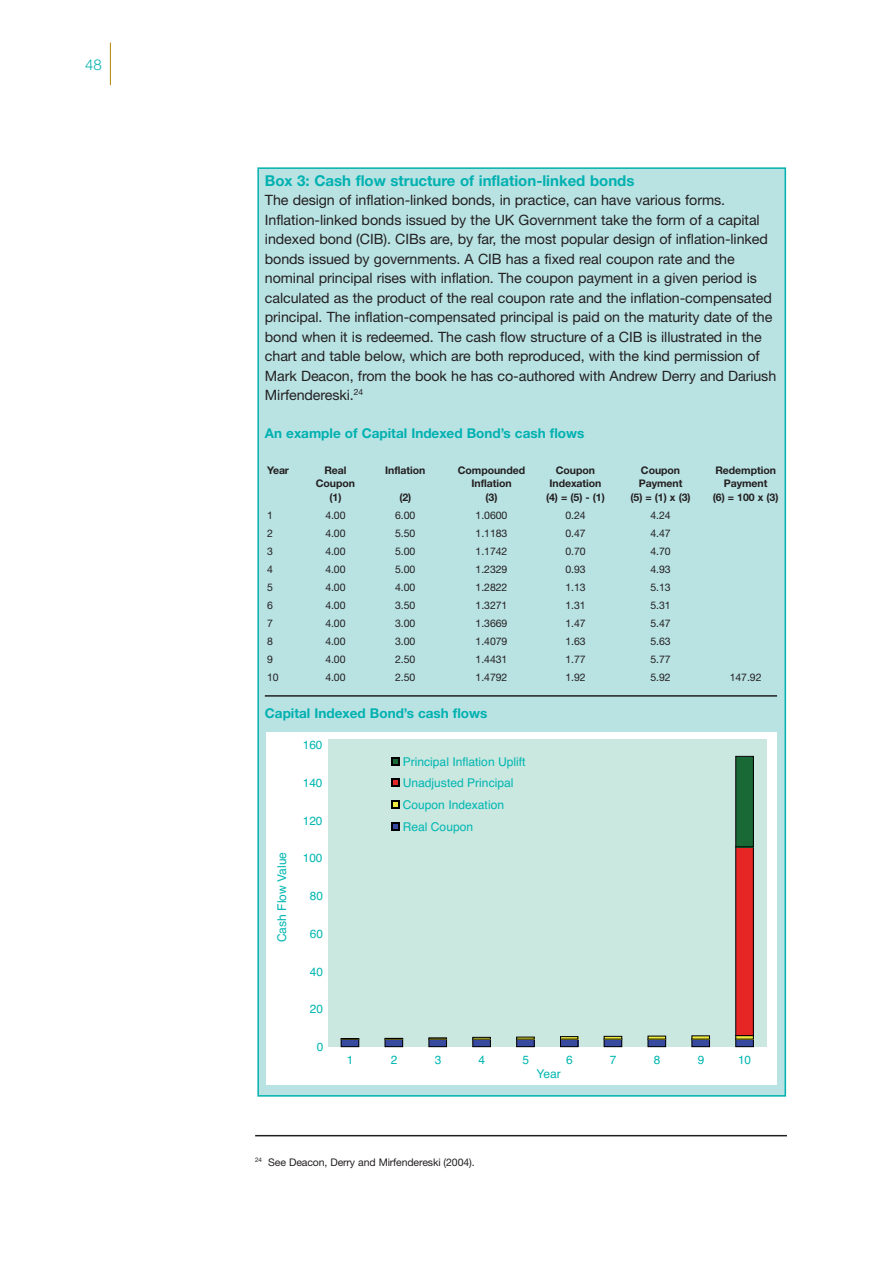
<style>
.page{position:relative;width:893px;height:1263px;background:#fff}
.page>*{position:absolute;margin:0;border:0;box-sizing:border-box;transform-origin:0 0}
.t1{font:700 15px "Helvetica Neue";color:#00b1b0}
.t2{font:300 15px "Helvetica Neue";color:#00b1b0}
.t3{font:14.25px/19.5px "Helvetica Neue";letter-spacing:-.005em;color:#231f20}
.t4{font:700 13.5px "Helvetica Neue";color:#00b1b0}
.t5{font:12.15px/21.6px "Helvetica";color:#00b7b1}
.t6{font:11.85px "Helvetica";color:#00b7b1}
.t7{font:10.5px "Helvetica Neue";letter-spacing:-.005em;color:#231f20}
.t8{font:700 10.5px "Helvetica Neue";letter-spacing:-.005em;color:#231f20}
</style>
<div class="page">
<div style="left:258px;top:168px;width:527px;height:928px;background:#b9e2e3"></div>
<hr style="left:110px;top:43px;width:1px;height:42px;background:#b28705">
<div style="left:266px;top:732px;width:510px;height:353px;background:#fff"></div>
<div style="left:328px;top:740px;width:439px;height:307px;background:#cae7e0"></div>
<div style="left:341px;top:1040px;width:18px;height:7px;background:#384a9f"></div>
<div style="left:340px;top:1039px;width:19px;height:8px;border:1px solid #000"></div>
<div style="left:385px;top:1040px;width:18px;height:7px;background:#384a9f"></div>
<div style="left:384px;top:1039px;width:19px;height:8px;border:1px solid #000"></div>
<div style="left:429px;top:1040px;width:18px;height:7px;background:#384a9f"></div>
<div style="left:428px;top:1039px;width:19px;height:8px;border:1px solid #000"></div>
<div style="left:473px;top:1040px;width:18px;height:7px;background:#384a9f"></div>
<div style="left:472px;top:1039px;width:19px;height:8px;border:1px solid #000"></div>
<div style="left:517px;top:1040px;width:17px;height:7px;background:#384a9f"></div>
<div style="left:516px;top:1039px;width:18px;height:8px;border:1px solid #000"></div>
<div style="left:561px;top:1040px;width:17px;height:7px;background:#384a9f"></div>
<div style="left:560px;top:1039px;width:18px;height:8px;border:1px solid #000"></div>
<div style="left:604px;top:1040px;width:18px;height:7px;background:#384a9f"></div>
<div style="left:603px;top:1039px;width:19px;height:8px;border:1px solid #000"></div>
<div style="left:648px;top:1040px;width:18px;height:7px;background:#384a9f"></div>
<div style="left:647px;top:1039px;width:19px;height:8px;border:1px solid #000"></div>
<div style="left:692px;top:1040px;width:18px;height:7px;background:#384a9f"></div>
<div style="left:691px;top:1039px;width:19px;height:8px;border:1px solid #000"></div>
<div style="left:736px;top:1040px;width:17px;height:7px;background:#384a9f"></div>
<div style="left:735px;top:1039px;width:18px;height:8px;border:1px solid #000"></div>
<svg style="left:340px;top:1038px;width:19px;height:2px"></svg>
<svg style="left:384px;top:1038px;width:19px;height:2px"></svg>
<div style="left:428px;top:1037px;width:19px;height:3px;border:1px solid #000"></div>
<div style="left:472px;top:1037px;width:19px;height:3px;border:1px solid #000"></div>
<div style="left:560px;top:1036px;width:18px;height:4px;border:1px solid #000"></div>
<div style="left:603px;top:1036px;width:19px;height:4px;border:1px solid #000"></div>
<svg style="left:692px;top:1036px;width:18px;height:4px"></svg>
<svg style="left:736px;top:1036px;width:17px;height:4px"></svg>
<div style="left:736px;top:847px;width:17px;height:189px;background:#e52624"></div>
<div style="left:735px;top:846px;width:18px;height:190px;border:1px solid #000"></div>
<div style="left:736px;top:757px;width:17px;height:90px;background:#186936"></div>
<div style="left:735px;top:756px;width:18px;height:91px;border:1px solid #000"></div>
<svg style="left:391px;top:758px;width:8px;height:8px"></svg>
<svg style="left:391px;top:779px;width:8px;height:8px"></svg>
<svg style="left:391px;top:800px;width:8px;height:9px"></svg>
<svg style="left:391px;top:823px;width:8px;height:8px"></svg>
<hr style="left:255px;top:1135px;width:532px;height:1px;background:#231f20">
<hr style="left:265px;top:695px;width:512px;height:2px;background:#231f20">
<p class="t2" style="left:85px;top:60px;width:18px">48</p>
<p class="t1" style="left:265px;top:175px;width:371px">Box 3: Cash flow structure of inflation-linked bonds</p>
<p class="t3" style="left:265px;top:192px;width:513px">The design of inflation-linked bonds, in practice, can have various forms.<br>Inflation-linked bonds issued by the UK Government take the form of a capital indexed bond (CIB). CIBs are, by far, the most popular design of inflation-linked bonds issued by governments. A CIB has a fixed real coupon rate and the nominal principal rises with inflation. The coupon payment in a given period is calculated as the product of the real coupon rate and the inflation-compensated principal. The inflation-compensated principal is paid on the maturity date of the bond when it is redeemed. The cash flow structure of a CIB is illustrated in the chart and table below, which are both reproduced, with the kind permission of Mark Deacon, from the book he has co-authored with Andrew Derry and Dariush Mirfendereski.<sup>24</sup></p>
<p class="t4" style="left:265px;top:428px;width:321px">An example of Capital Indexed Bond’s cash flows</p>
<p class="t8" style="left:267px;top:466px;width:23px">Year</p>
<p class="t8" style="left:324px;top:466px;width:24px">Real</p>
<p class="t8" style="left:385px;top:466px;width:42px">Inflation</p>
<p class="t8" style="left:458px;top:466px;width:69px">Compounded</p>
<p class="t8" style="left:556px;top:466px;width:41px">Coupon</p>
<p class="t8" style="left:641px;top:466px;width:41px">Coupon</p>
<p class="t8" style="left:715px;top:466px;width:62px">Redemption</p>
<p class="t8" style="left:316px;top:480px;width:41px">Coupon</p>
<p class="t8" style="left:471px;top:480px;width:42px">Inflation</p>
<p class="t8" style="left:549px;top:480px;width:53px">Indexation</p>
<p class="t8" style="left:638px;top:480px;width:45px">Payment</p>
<p class="t8" style="left:723px;top:480px;width:45px">Payment</p>
<p class="t8" style="left:329px;top:493px;width:13px">(1)</p>
<p class="t8" style="left:399px;top:493px;width:13px">(2)</p>
<p class="t8" style="left:485px;top:493px;width:13px">(3)</p>
<p class="t8" style="left:546px;top:493px;width:60px">(4) = (5) - (1)</p>
<p class="t8" style="left:630px;top:493px;width:62px">(5) = (1) x (3)</p>
<p class="t8" style="left:712px;top:493px;width:67px">(6) = 100 x (3)</p>
<p class="t7" style="left:267px;top:511px;width:7px">1</p>
<p class="t7" style="left:325px;top:511px;width:22px">4.00</p>
<p class="t7" style="left:395px;top:511px;width:22px">6.00</p>
<p class="t7" style="left:475px;top:511px;width:33px">1.0600</p>
<p class="t7" style="left:565px;top:511px;width:22px">0.24</p>
<p class="t7" style="left:650px;top:511px;width:22px">4.24</p>
<p class="t7" style="left:267px;top:529px;width:7px">2</p>
<p class="t7" style="left:325px;top:529px;width:22px">4.00</p>
<p class="t7" style="left:395px;top:529px;width:22px">5.50</p>
<p class="t7" style="left:475px;top:529px;width:33px">1.1183</p>
<p class="t7" style="left:565px;top:529px;width:22px">0.47</p>
<p class="t7" style="left:650px;top:529px;width:22px">4.47</p>
<p class="t7" style="left:267px;top:547px;width:7px">3</p>
<p class="t7" style="left:325px;top:547px;width:22px">4.00</p>
<p class="t7" style="left:395px;top:547px;width:22px">5.00</p>
<p class="t7" style="left:475px;top:547px;width:33px">1.1742</p>
<p class="t7" style="left:565px;top:547px;width:22px">0.70</p>
<p class="t7" style="left:650px;top:547px;width:22px">4.70</p>
<p class="t7" style="left:267px;top:565px;width:7px">4</p>
<p class="t7" style="left:325px;top:565px;width:22px">4.00</p>
<p class="t7" style="left:395px;top:565px;width:22px">5.00</p>
<p class="t7" style="left:475px;top:565px;width:33px">1.2329</p>
<p class="t7" style="left:565px;top:565px;width:22px">0.93</p>
<p class="t7" style="left:650px;top:565px;width:22px">4.93</p>
<p class="t7" style="left:267px;top:583px;width:7px">5</p>
<p class="t7" style="left:325px;top:583px;width:22px">4.00</p>
<p class="t7" style="left:395px;top:583px;width:22px">4.00</p>
<p class="t7" style="left:475px;top:583px;width:33px">1.2822</p>
<p class="t7" style="left:565px;top:583px;width:22px">1.13</p>
<p class="t7" style="left:650px;top:583px;width:22px">5.13</p>
<p class="t7" style="left:267px;top:601px;width:7px">6</p>
<p class="t7" style="left:325px;top:601px;width:22px">4.00</p>
<p class="t7" style="left:395px;top:601px;width:22px">3.50</p>
<p class="t7" style="left:475px;top:601px;width:33px">1.3271</p>
<p class="t7" style="left:565px;top:601px;width:22px">1.31</p>
<p class="t7" style="left:650px;top:601px;width:22px">5.31</p>
<p class="t7" style="left:267px;top:619px;width:7px">7</p>
<p class="t7" style="left:325px;top:619px;width:22px">4.00</p>
<p class="t7" style="left:395px;top:619px;width:22px">3.00</p>
<p class="t7" style="left:475px;top:619px;width:33px">1.3669</p>
<p class="t7" style="left:565px;top:619px;width:22px">1.47</p>
<p class="t7" style="left:650px;top:619px;width:22px">5.47</p>
<p class="t7" style="left:267px;top:637px;width:7px">8</p>
<p class="t7" style="left:325px;top:637px;width:22px">4.00</p>
<p class="t7" style="left:395px;top:637px;width:22px">3.00</p>
<p class="t7" style="left:475px;top:637px;width:33px">1.4079</p>
<p class="t7" style="left:565px;top:637px;width:22px">1.63</p>
<p class="t7" style="left:650px;top:637px;width:22px">5.63</p>
<p class="t7" style="left:267px;top:655px;width:7px">9</p>
<p class="t7" style="left:325px;top:655px;width:22px">4.00</p>
<p class="t7" style="left:395px;top:655px;width:22px">2.50</p>
<p class="t7" style="left:475px;top:655px;width:33px">1.4431</p>
<p class="t7" style="left:565px;top:655px;width:22px">1.77</p>
<p class="t7" style="left:650px;top:655px;width:22px">5.77</p>
<p class="t7" style="left:267px;top:673px;width:13px">10</p>
<p class="t7" style="left:325px;top:673px;width:22px">4.00</p>
<p class="t7" style="left:395px;top:673px;width:22px">2.50</p>
<p class="t7" style="left:475px;top:673px;width:33px">1.4792</p>
<p class="t7" style="left:565px;top:673px;width:22px">1.92</p>
<p class="t7" style="left:650px;top:673px;width:22px">5.92</p>
<p class="t7" style="left:729px;top:673px;width:33px">147.92</p>
<p class="t4" style="left:265px;top:708px;width:224px">Capital Indexed Bond’s cash flows</p>
<p class="t5" style="left:272px;top:942px;width:92px;rotate:-90deg">Cash Flow Value</p>
<p class="t6" style="left:303px;top:741px;width:21px">160</p>
<p class="t6" style="left:303px;top:778px;width:21px">140</p>
<p class="t6" style="left:303px;top:816px;width:21px">120</p>
<p class="t6" style="left:303px;top:854px;width:21px">100</p>
<p class="t6" style="left:310px;top:892px;width:15px">80</p>
<p class="t6" style="left:310px;top:929px;width:15px">60</p>
<p class="t6" style="left:310px;top:967px;width:15px">40</p>
<p class="t6" style="left:310px;top:1005px;width:15px">20</p>
<p class="t6" style="left:317px;top:1042px;width:8px">0</p>
<p class="t5" style="left:402px;top:752px;width:124px">Principal Inflation Uplift<br>Unadjusted Principal<br>Coupon Indexation<br>Real Coupon</p>
<p class="t6" style="left:347px;top:1055px;width:8px">1</p>
<p class="t6" style="left:391px;top:1055px;width:8px">2</p>
<p class="t6" style="left:434px;top:1055px;width:8px">3</p>
<p class="t6" style="left:478px;top:1055px;width:8px">4</p>
<p class="t6" style="left:522px;top:1055px;width:8px">5</p>
<p class="t6" style="left:566px;top:1055px;width:8px">6</p>
<p class="t6" style="left:610px;top:1055px;width:8px">7</p>
<p class="t6" style="left:653px;top:1055px;width:8px">8</p>
<p class="t6" style="left:697px;top:1055px;width:8px">9</p>
<p class="t6" style="left:738px;top:1055px;width:15px">10</p>
<p class="t5" style="left:536px;top:1065px;width:26px">Year</p>
<p class="t7" style="left:255px;top:1158px;width:221px"><sup>24</sup> See Deacon, Derry and Mirfendereski (2004).</p>
</div>
